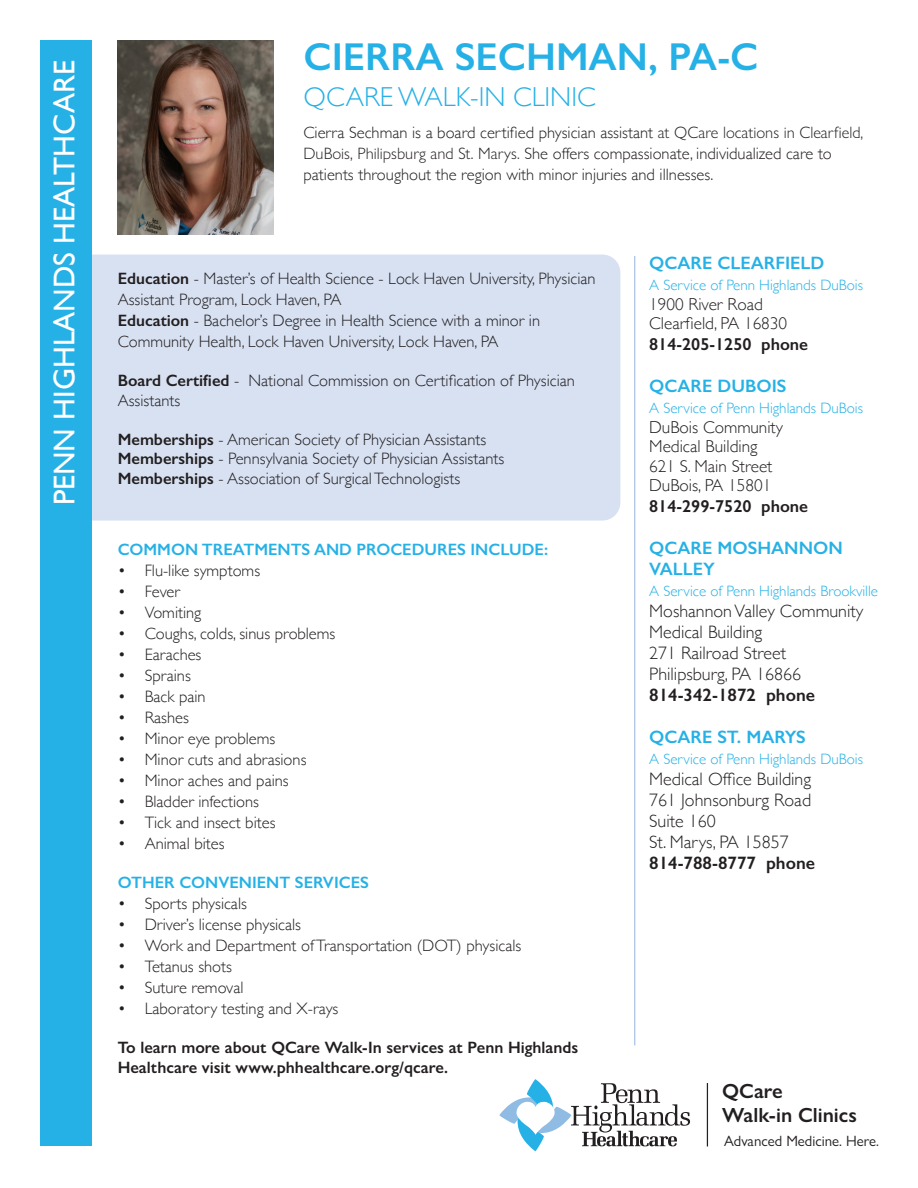
<style>
.page{position:relative;width:918px;height:1188px;background:#fff}
.page>*{position:absolute;margin:0;border:0;box-sizing:border-box;transform-origin:0 0}
.t1{font:600 39px "Gill Sans";color:#26b1e6}
.t2{font:30px "Gill Sans";color:#fff}
.t3{font:300 27.3px "Gill Sans";color:#26b1e6}
.t4{font:600 20.55px/24.3px "Gill Sans Nova";color:#231f20}
.t5{font:300 18px/21px "Gill Sans";color:#231f20}
.t6{font:600 18px/21px "Gill Sans";color:#26b1e6}
.t7{font:600 18px "Gill Sans";color:#231f20}
.t8{font:300 17.25px/19.5px "Gill Sans";color:#231f20}
.t9{font:600 17.25px "Gill Sans";color:#231f20}
.t10{font:300 16.5px/21px "Gill Sans";color:#231f20}
.t11{font:600 16.5px/19.5px "Gill Sans Nova";color:#231f20}
.t12{font:600 16.5px "Gill Sans";color:#26b1e6}
.t13{font:300 15px "Gill Sans";color:#26b1e6}
.t14{font:15px "Gill Sans Nova";color:#231f20}
.s1{font-family:"Gill Sans Nova"}
.s2{font-weight:600}
</style>
<div class="page">
<img style="left:118px;top:40px;width:155px;height:195px">
<div style="left:59px;top:255px;width:561px;height:266px;background:#d7e1f2;border-radius:18px"></div>
<div style="left:40px;top:41px;width:52px;height:1105px;background:#26b1e6"></div>
<hr style="left:634px;top:256px;width:1px;height:789px;background:#97b4de">
<svg style="left:499px;top:1079px;width:191px;height:73px"></svg>
<hr style="left:707px;top:1083px;width:1px;height:63px;background:#231f20">
<h2 class="t2" style="left:47px;top:505px;width:447px;rotate:-90deg">PENN HIGHLANDS HEALTHCARE</h2>
<h1 class="t1" style="left:303px;top:33px;width:456px">CIERRA SECHMAN, PA-C</h1>
<h3 class="t3" style="left:303px;top:75px;width:294px">QCARE WALK-IN CLINIC</h3>
<p class="t10" style="left:303px;top:122px;width:561px">Cierra Sechman is a board certified physician assistant <span class="s1">at QCare locations in Clearfield,<br>DuBois, Philipsburg and St. Marys.</span> She offers compassionate, individualized care to patients throughout the region with minor injuries and illnesses.</p>
<p class="t10" style="left:118px;top:267px;width:479px"><span class="s2">Education</span> - Master’s of Health Science - Lock Haven University, Physician Assistant Program, Lock Haven, PA<br><span class="s2">Education</span> - Bachelor’s Degree in Health Science with a minor in Community Health, Lock Haven University, Lock Haven, PA</p>
<p class="t10" style="left:118px;top:370px;width:459px;line-height:19.5px"><span class="s2">Board Certified</span> - National Commission on Certification of Physician<br>Assistants</p>
<p class="t10" style="left:118px;top:429px;width:388px;line-height:19.5px"><span class="s2">Memberships</span> - American Society of Physician Assistants<br><span class="s2">Memberships</span> - Pennsylvania Society of Physician Assistants<br><span class="s2">Memberships</span> - Association of Surgical Technologists</p>
<p class="t12" style="left:118px;top:540px;width:432px">COMMON TREATMENTS AND PROCEDURES INCLUDE:</p>
<p class="t10" style="left:118px;top:559px;width:144px">• Flu-like symptoms</p>
<p class="t10" style="left:118px;top:580px;width:64px">• Fever</p>
<p class="t10" style="left:118px;top:601px;width:85px">• Vomiting</p>
<p class="t10" style="left:118px;top:622px;width:219px">• Coughs, colds, sinus problems</p>
<p class="t10" style="left:118px;top:643px;width:85px">• Earaches</p>
<p class="t10" style="left:118px;top:664px;width:75px">• Sprains</p>
<p class="t10" style="left:118px;top:685px;width:89px">• Back pain</p>
<p class="t10" style="left:118px;top:706px;width:73px">• Rashes</p>
<p class="t10" style="left:118px;top:727px;width:159px">• Minor eye problems</p>
<p class="t10" style="left:118px;top:748px;width:190px">• Minor cuts and abrasions</p>
<p class="t10" style="left:118px;top:769px;width:173px">• Minor aches and pains</p>
<p class="t10" style="left:118px;top:791px;width:143px">• Bladder infections</p>
<p class="t10" style="left:118px;top:812px;width:159px">• Tick and insect bites</p>
<p class="t10" style="left:118px;top:833px;width:108px">• Animal bites</p>
<p class="t12" style="left:118px;top:873px;width:253px">OTHER CONVENIENT SERVICES</p>
<p class="t10" style="left:118px;top:893px;width:131px">• Sports physicals</p>
<p class="t10" style="left:118px;top:914px;width:185px">• Driver’s license physicals</p>
<p class="t10" style="left:118px;top:935px;width:405px">• Work and Department of Transportation (DOT) physicals</p>
<p class="t10" style="left:118px;top:956px;width:116px">• Tetanus shots</p>
<p class="t10" style="left:118px;top:977px;width:127px">• Suture removal</p>
<p class="t10" style="left:118px;top:998px;width:222px">• Laboratory testing and X-rays</p>
<p class="t11" style="left:118px;top:1038px;width:462px">To learn more about QCare Walk-In services at Penn Highlands<br>Healthcare visit www.phhealthcare.org/qcare.</p>
<p class="t6" style="left:649px;top:252px;width:177px">QCARE CLEARFIELD</p>
<p class="t13" style="left:649px;top:273px;width:215px">A Service of Penn Highlands DuBois</p>
<p class="t8" style="left:649px;top:293px;width:139px">1900 River Road<br>Clearfield, PA 16830</p>
<p class="t9" style="left:649px;top:334px;width:160px">814-205-1250 phone</p>
<p class="t6" style="left:649px;top:375px;width:139px">QCARE DUBOIS</p>
<p class="t13" style="left:649px;top:396px;width:215px">A Service of Penn Highlands DuBois</p>
<p class="t8" style="left:649px;top:416px;width:135px">DuBois Community<br>Medical Building<br>621 S. Main Street<br>DuBois, PA 15801</p>
<p class="t9" style="left:649px;top:496px;width:160px">814-299-7520 phone</p>
<p class="t6" style="left:649px;top:537px;width:195px">QCARE MOSHANNON<br>VALLEY</p>
<p class="t13" style="left:649px;top:579px;width:230px">A Service of Penn Highlands Brookville</p>
<p class="t5" style="left:649px;top:600px;width:216px">Moshannon Valley Community<br>Medical Building<br>271 Railroad Street<br>Philipsburg, PA 16866</p>
<p class="t7" style="left:649px;top:684px;width:167px">814-342-1872 phone</p>
<p class="t6" style="left:649px;top:726px;width:158px">QCARE ST. MARYS</p>
<p class="t13" style="left:649px;top:747px;width:215px">A Service of Penn Highlands DuBois</p>
<p class="t5" style="left:649px;top:768px;width:163px">Medical Office Building<br>761 Johnsonburg Road<br>Suite 160<br>St. Marys, PA 15857</p>
<p class="t7" style="left:649px;top:852px;width:167px">814-788-8777 phone</p>
<p class="t4" style="left:722px;top:1079px;width:136px">QCare<br>Walk-in Clinics</p>
<p class="t14" style="left:724px;top:1132px;width:157px">Advanced Medicine. Here.</p>
</div>
